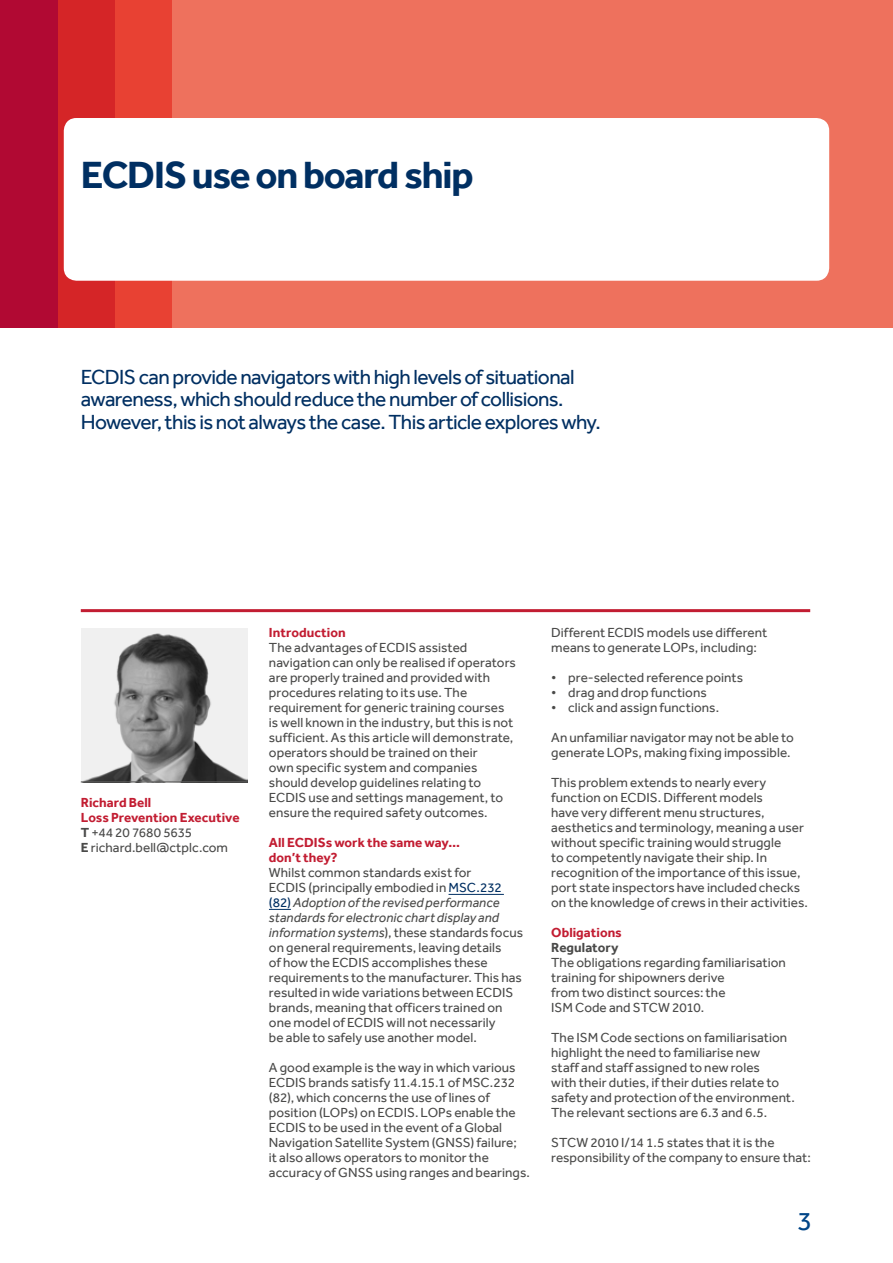
<style>
.page{position:relative;width:893px;height:1263px;background:#fff}
.page>*{position:absolute;margin:0;border:0;box-sizing:border-box;transform-origin:0 0}
.t1{font:700 39px "Effra";letter-spacing:-.03em;color:#002f62}
.t2{font:27px "Effra";color:#004587}
.t3{font:21px/22.5px "Effra";letter-spacing:-.03em;color:#002f62}
.t4{font:13.5px/15px "Effra";letter-spacing:.005em;color:#4a4a49}
.t5{font:700 13.5px/15px "Effra";letter-spacing:.005em;color:#c21d32}
.t6{font:700 13.5px "Effra";letter-spacing:.005em;color:#4a4a49}
.s1{font-weight:700;color:#c21d32}
.s2{font-weight:700}
.s3{color:#002f62}
.s4{font-style:italic}
</style>
<div class="page">
<div style="left:171px;top:0;width:722px;height:327px;background:#ee715d"></div>
<div style="left:114px;top:0;width:57px;height:327px;background:#e84133"></div>
<div style="left:57px;top:0;width:57px;height:327px;background:#d52527"></div>
<div style="left:0;top:0;width:58px;height:327px;background:#b10933"></div>
<div style="left:64px;top:118px;width:765px;height:163px;background:#fff;border-radius:13px"></div>
<div style="left:81px;top:628px;width:167px;height:153px;background:#f0f0f0"></div>
<img style="left:83px;top:633px;width:165px;height:148px">
<hr style="left:81px;top:609px;width:729px;height:3px;background:#c21d32">
<hr style="left:449px;top:894px;width:55px;height:1px;background:#002f62">
<svg style="left:269px;top:909px;width:22px;height:1px"></svg>
<hr style="left:81px;top:781px;width:167px;height:1px;background:#60605f">
<h1 class="t1" style="left:81px;top:151px;width:394px">ECDIS use on board ship</h1>
<h3 class="t3" style="left:81px;top:365px;width:521px">ECDIS can provide navigators with high levels of situational awareness, which should reduce the number of collisions.<br>However, this is not always the case. This article explores why.</h3>
<p class="t4" style="left:81px;top:795px;width:160px"><span class="s1">Richard Bell<br>Loss Prevention Executive<br></span><span class="s2">T</span> +44 20 7680 5635<br><span class="s2">E</span> richard.bell@ctplc.com</p>
<p class="t5" style="left:269px;top:625px;width:78px">Introduction</p>
<p class="t4" style="left:269px;top:640px;width:248px">The advantages of ECDIS assisted navigation can only be realised if operators are properly trained and provided with procedures relating to its use. The requirement for generic training courses is well known in the industry, but this is not sufficient. As this article will demonstrate, operators should be trained on their<br>own specific system and companies should develop guidelines relating to ECDIS use and settings management, to ensure the required safety outcomes.</p>
<p class="t5" style="left:269px;top:835px;width:193px">All ECDISs work the same way… don’t they?</p>
<p class="t4" style="left:269px;top:865px;width:256px">Whilst common standards exist for<br>ECDIS (principally embodied in <span class="s3">MSC.232 (82)</span> <span class="s4">Adoption of the revised performance standards for electronic chart display and information systems</span>), these standards focus on general requirements, leaving details<br>of how the ECDIS accomplishes these requirements to the manufacturer. This has resulted in wide variations between ECDIS brands, meaning that officers trained on one model of ECDIS will not necessarily<br>be able to safely use another model.</p>
<p class="t4" style="left:269px;top:1060px;width:262px">A good example is the way in which various ECDIS brands satisfy 11.4.15.1 of MSC.232 (82), which concerns the use of lines of position (LOPs) on ECDIS. LOPs enable the ECDIS to be used in the event of a Global Navigation Satellite System (GNSS) failure;<br>it also allows operators to monitor the accuracy of GNSS using ranges and bearings.</p>
<p class="t4" style="left:551px;top:625px;width:218px">Different ECDIS models use different means to generate LOPs, including:</p>
<p class="t4" style="left:551px;top:670px;width:194px">• pre-selected reference points</p>
<p class="t4" style="left:551px;top:685px;width:157px">• drag and drop functions</p>
<p class="t4" style="left:551px;top:700px;width:169px">• click and assign functions.</p>
<p class="t4" style="left:551px;top:730px;width:244px">An unfamiliar navigator may not be able to generate LOPs, making fixing impossible.</p>
<p class="t4" style="left:551px;top:775px;width:258px">This problem extends to nearly every function on ECDIS. Different models<br>have very different menu structures, aesthetics and terminology, meaning a user without specific training would struggle<br>to competently navigate their ship. In recognition of the importance of this issue, port state inspectors have included checks on the knowledge of crews in their activities.</p>
<p class="t5" style="left:551px;top:925px;width:72px">Obligations</p>
<p class="t6" style="left:551px;top:940px;width:69px">Regulatory</p>
<p class="t4" style="left:551px;top:955px;width:236px">The obligations regarding familiarisation training for shipowners derive<br>from two distinct sources: the<br>ISM Code and STCW 2010.</p>
<p class="t4" style="left:551px;top:1030px;width:245px">The ISM Code sections on familiarisation highlight the need to familiarise new<br>staff and staff assigned to new roles<br>with their duties, if their duties relate to safety and protection of the environment.<br>The relevant sections are 6.3 and 6.5.</p>
<p class="t4" style="left:551px;top:1135px;width:261px">STCW 2010 I/14 1.5 states that it is the responsibility of the company to ensure that:</p>
<h2 class="t2" style="left:797px;top:1205px;width:16px">3</h2>
</div>
